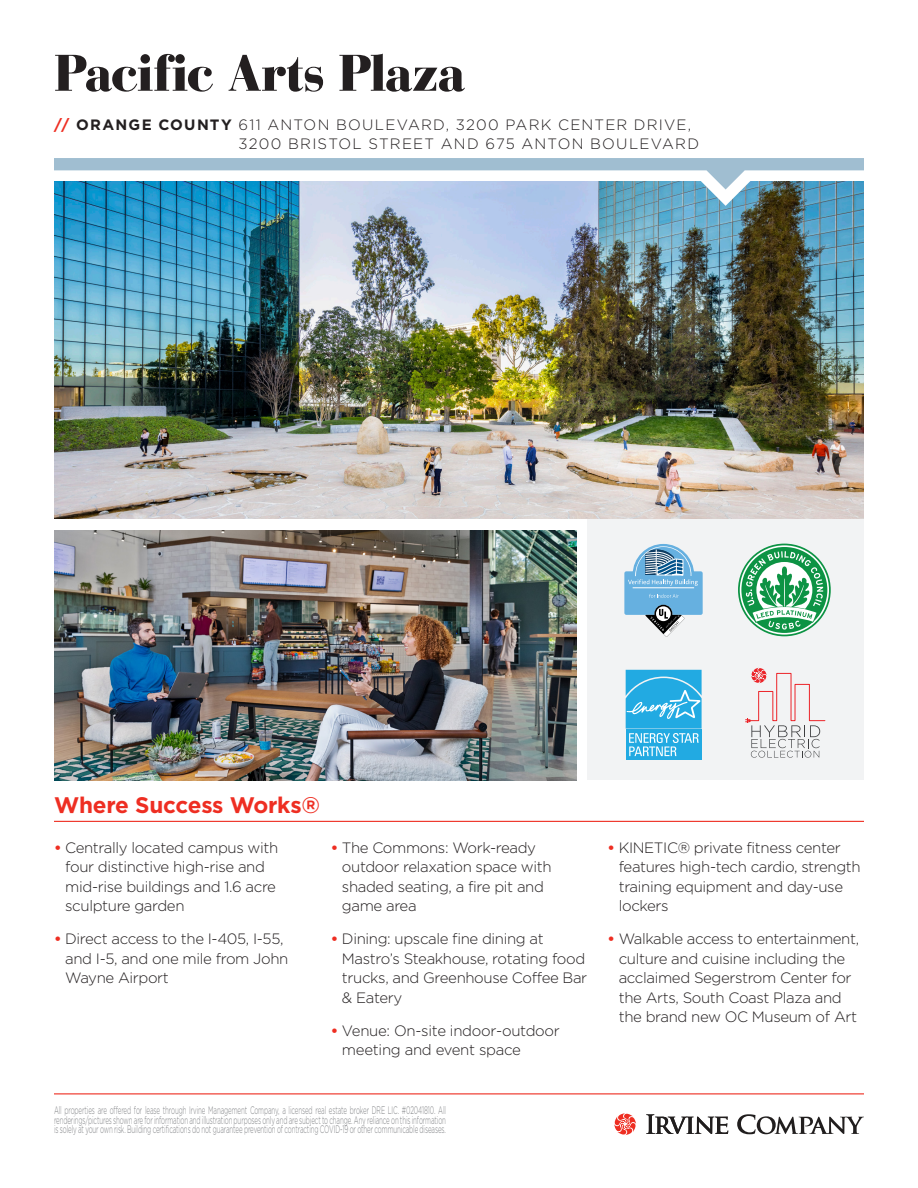
<style>
.page{position:relative;width:918px;height:1188px;background:#fff}
.page>*{position:absolute;margin:0;border:0;box-sizing:border-box;transform-origin:0 0}
.t1{font:900 51px "Bauer Bodoni Std";letter-spacing:-.045em;color:#231f20}
.large_body{font:700 22.5px "Gotham";letter-spacing:-.01em;color:#ee2e22}
.Bullets{font:300 15px/19.5px "Gotham";letter-spacing:-.025em;color:#231f20}
.Bullets-2{font:300 15px/19.5px "Gotham";letter-spacing:.08em;color:#231f20}
.t2{font:300 10.8px/9.8px "Gotham";letter-spacing:-.015em;color:#808285;text-align:justify;scale:.57 1}
.s1{font-weight:700;color:#ee2e22}
.s2{font-weight:700}
</style>
<div class="page">
<img style="left:54px;top:206px;width:810px;height:313px">
<img style="left:54px;top:531px;width:522px;height:249px">
<div style="left:587px;top:519px;width:277px;height:261px;background:#f2f3f4"></div>
<svg style="left:54px;top:158px;width:810px;height:48px"></svg>
<hr style="left:54px;top:821px;width:810px;height:1px;background:#ee2e22">
<hr style="left:54px;top:1093px;width:810px;height:1px;background:#ee2e22">
<div style="left:626px;top:730px;width:76px;height:30px;background:#22aae2"></div>
<svg style="left:626px;top:670px;width:76px;height:86px"></svg>
<svg style="left:746px;top:668px;width:79px;height:90px"></svg>
<div style="left:624px;top:571px;width:79px;height:44px;background:#66b0e0;border-radius:2px"></div>
<svg style="left:649px;top:594px;width:30px;height:4px"></svg>
<svg style="left:628px;top:546px;width:70px;height:40px"></svg>
<hr style="left:633px;top:588px;width:61px;height:1px;background:#fff">
<svg style="left:645px;top:604px;width:40px;height:33px"></svg>
<svg style="left:737px;top:1114px;width:127px;height:20px"></svg>
<svg style="left:646px;top:1114px;width:82px;height:20px"></svg>
<svg style="left:614px;top:1113px;width:22px;height:22px"></svg>
<svg style="left:738px;top:544px;width:93px;height:92px"></svg>
<p class="t1" style="left:54px;top:42px;width:413px">Pacific Arts Plaza</p>
<p class="Bullets-2" style="left:239px;top:114px;width:462px;text-indent:-185px"><span class="s1">//</span> <span class="s2">ORANGE COUNTY</span> 611 ANTON BOULEVARD, 3200 PARK CENTER DRIVE,<br>3200 BRISTOL STREET AND 675 ANTON BOULEVARD</p>
<p class="large_body" style="left:54px;top:792px;width:268px">Where Success Works®</p>
<p class="Bullets" style="left:65px;top:838px;width:215px;text-indent:-11px"><span class="s1">•</span> Centrally located campus with four distinctive high-rise and mid-rise buildings and 1.6 acre sculpture garden</p>
<p class="Bullets" style="left:65px;top:929px;width:225px;text-indent:-11px"><span class="s1">•</span> Direct access to the I-405, I-55, and I-5, and one mile from John<br>Wayne Airport</p>
<p class="Bullets" style="left:342px;top:838px;width:211px;text-indent:-11px"><span class="s1">•</span> The Commons: Work-ready outdoor relaxation space with shaded seating, a fire pit and game area</p>
<p class="Bullets" style="left:342px;top:929px;width:247px;text-indent:-11px"><span class="s1">•</span> Dining: upscale fine dining at<br>Mastro’s Steakhouse, rotating food trucks, and Greenhouse Coffee Bar &amp; Eatery</p>
<p class="Bullets" style="left:342px;top:1021px;width:219px;text-indent:-11px"><span class="s1">•</span> Venue: On-site indoor-outdoor meeting and event space</p>
<p class="t2" style="left:54px;top:1105px;width:689px">All properties are offered for lease through Irvine Management Company, a licensed real estate broker DRE LIC. #02041810. All renderings/pictures shown are for information and illustration purposes only and are subject to change. Any reliance on this information is solely at your own risk. Building certifications do not guarantee prevention of contracting COVID-19 or other communicable diseases.</p>
<p class="Bullets" style="left:619px;top:838px;width:243px;text-indent:-11px"><span class="s1">•</span> KINETIC® private fitness center features high-tech cardio, strength training equipment and day-use lockers</p>
<p class="Bullets" style="left:619px;top:929px;width:242px;text-indent:-11px"><span class="s1">•</span> Walkable access to entertainment, culture and cuisine including the acclaimed Segerstrom Center for the Arts, South Coast Plaza and the brand new OC Museum of Art</p>
</div>
